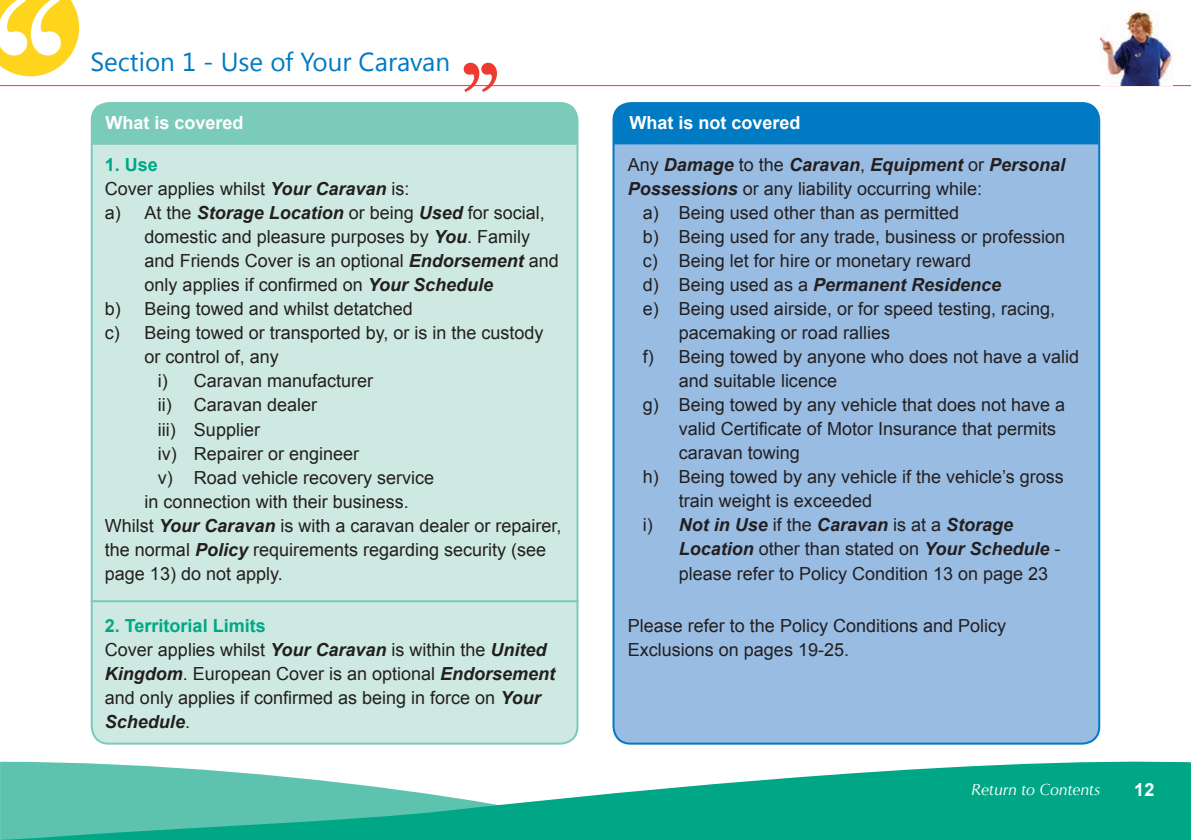
<style>
.page{position:relative;width:1191px;height:840px;background:#fff}
.page>*{position:absolute;margin:0;border:0;box-sizing:border-box;transform-origin:0 0}
.t1{font:26px "Segoe UI";color:#007ac2}
.t2{font:18px/24px "Arial";color:#231f20}
.t3{font:italic 700 18px "Arial";color:#231f20}
.t4{font:700 18px "Arial";color:#fff}
.t5{font:700 18px "Arial";color:#00a786}
.t6{font:italic 16px "CG Omega";color:#fff}
.s1{font-weight:700;font-style:italic}
.s2{font-weight:700;color:#00a786}
.s3{font-weight:400;font-style:normal}
</style>
<div class="page">
<hr style="left:0;top:85px;width:1191px;height:1px;background:#ee3c33">
<svg style="left:0;top:761px;width:1191px;height:78px;fill:#00a786"></svg>
<svg style="left:1px;top:0;width:78px;height:76px"></svg>
<div style="left:613px;top:103px;width:486px;height:640px;background:#99bce3;border-radius:17px"></div>
<div style="left:613px;top:102px;width:485px;height:42px;background:#007ac2"></div>
<div style="left:92px;top:103px;width:485px;height:640px;background:#cde9e1;border-radius:17px"></div>
<div style="left:91px;top:102px;width:486px;height:43px;background:#7bcbba"></div>
<hr style="left:91px;top:600px;width:487px;height:2px;background:#7bcbba">
<img style="left:1100px;top:10px;width:72px;height:75px">
<svg style="left:463px;top:63px;width:34px;height:29px"></svg>
<h1 class="t1" style="left:90px;top:44px;width:361px">Section 1 - Use of Your Caravan</h1>
<p class="t4" style="left:105px;top:111px;width:140px">What is covered</p>
<p class="t4" style="left:629px;top:111px;width:173px">What is not covered</p>
<p class="t5" style="left:105px;top:153px;width:55px">1. Use</p>
<p class="t2" style="left:105px;top:177px;width:306px">Cover applies whilst <span class="s1">Your Caravan</span> is:</p>
<p class="t2" style="left:105px;top:201px;width:441px">a) At the <span class="s1">Storage Location</span> or being <span class="s1">Used</span> for social,</p>
<p class="t2" style="left:145px;top:225px;width:387px">domestic and pleasure purposes by <span class="s1">You</span>. Family</p>
<p class="t2" style="left:145px;top:249px;width:416px">and Friends Cover is an optional <span class="s1">Endorsement</span> and</p>
<p class="t2" style="left:145px;top:273px;width:350px">only applies if confirmed on <span class="s1">Your Schedule</span></p>
<p class="t2" style="left:105px;top:297px;width:309px">b) Being towed and whilst detatched</p>
<p class="t2" style="left:105px;top:321px;width:440px">c) Being towed or transported by, or is in the custody</p>
<p class="t2" style="left:145px;top:345px;width:136px">or control of, any</p>
<p class="t2" style="left:158px;top:369px;width:217px">i) Caravan manufacturer</p>
<p class="t2" style="left:158px;top:393px;width:161px">ii) Caravan dealer</p>
<p class="t2" style="left:158px;top:417px;width:104px">iii) Supplier</p>
<p class="t2" style="left:158px;top:441px;width:203px">iv) Repairer or engineer</p>
<p class="t2" style="left:158px;top:465px;width:278px">v) Road vehicle recovery service</p>
<p class="t2" style="left:145px;top:489px;width:266px">in connection with their business.</p>
<p class="t2" style="left:105px;top:513px;width:458px">Whilst <span class="s1">Your Caravan</span> is with a caravan dealer or repairer,</p>
<p class="t2" style="left:105px;top:537px;width:443px">the normal <span class="s1">Policy</span> requirements regarding security (see</p>
<p class="t2" style="left:105px;top:561px;width:179px">page 13) do not apply.</p>
<p class="t2" style="left:105px;top:613px;width:452px"><span class="s2">2. Territorial Limits<br></span>Cover applies whilst <span class="s1">Your Caravan</span> is within the <span class="s1">United Kingdom</span>. European Cover is an optional <span class="s1">Endorsement </span>and only applies if confirmed as being in force on <span class="s1">Your Schedule</span>.</p>
<p class="t3" style="left:628px;top:153px;width:439px"><span class="s3">Any</span> Damage <span class="s3">to the</span> Caravan<span class="s3">,</span> Equipment <span class="s3">or</span> Personal</p>
<p class="t2" style="left:628px;top:177px;width:356px"><span class="s1">Possessions</span> or any liability occurring while:</p>
<p class="t2" style="left:643px;top:201px;width:318px">a) Being used other than as permitted</p>
<p class="t2" style="left:643px;top:225px;width:424px">b) Being used for any trade, business or profession</p>
<p class="t2" style="left:643px;top:249px;width:330px">c) Being let for hire or monetary reward</p>
<p class="t3" style="left:643px;top:273px;width:360px"><span class="s3">d) Being used as a</span> Permanent Residence</p>
<p class="t2" style="left:643px;top:297px;width:414px">e) Being used airside, or for speed testing, racing,</p>
<p class="t2" style="left:679px;top:321px;width:213px">pacemaking or road rallies</p>
<p class="t2" style="left:643px;top:345px;width:438px">f) Being towed by anyone who does not have a valid</p>
<p class="t2" style="left:679px;top:369px;width:160px">and suitable licence</p>
<p class="t2" style="left:643px;top:393px;width:424px">g) Being towed by any vehicle that does not have a</p>
<p class="t2" style="left:679px;top:417px;width:379px">valid Certificate of Motor Insurance that permits</p>
<p class="t2" style="left:679px;top:441px;width:123px">caravan towing</p>
<p class="t2" style="left:643px;top:465px;width:422px">h) Being towed by any vehicle if the vehicle’s gross</p>
<p class="t2" style="left:679px;top:489px;width:195px">train weight is exceeded</p>
<p class="t3" style="left:643px;top:513px;width:372px"><span class="s3">i)</span> Not in Use <span class="s3">if the</span> Caravan <span class="s3">is at a</span> Storage</p>
<p class="t3" style="left:679px;top:537px;width:383px">Location <span class="s3">other than stated on</span> Your Schedule <span class="s3">-</span></p>
<p class="t2" style="left:679px;top:561px;width:371px">please refer to Policy Condition 13 on page 23</p>
<p class="t2" style="left:628px;top:613px;width:380px">Please refer to the Policy Conditions and Policy<br>Exclusions on pages 19-25.</p>
<p class="t6" style="left:971px;top:779px;width:130px">Return to Contents</p>
<p class="t4" style="left:1134px;top:777px;width:22px">12</p>
</div>
